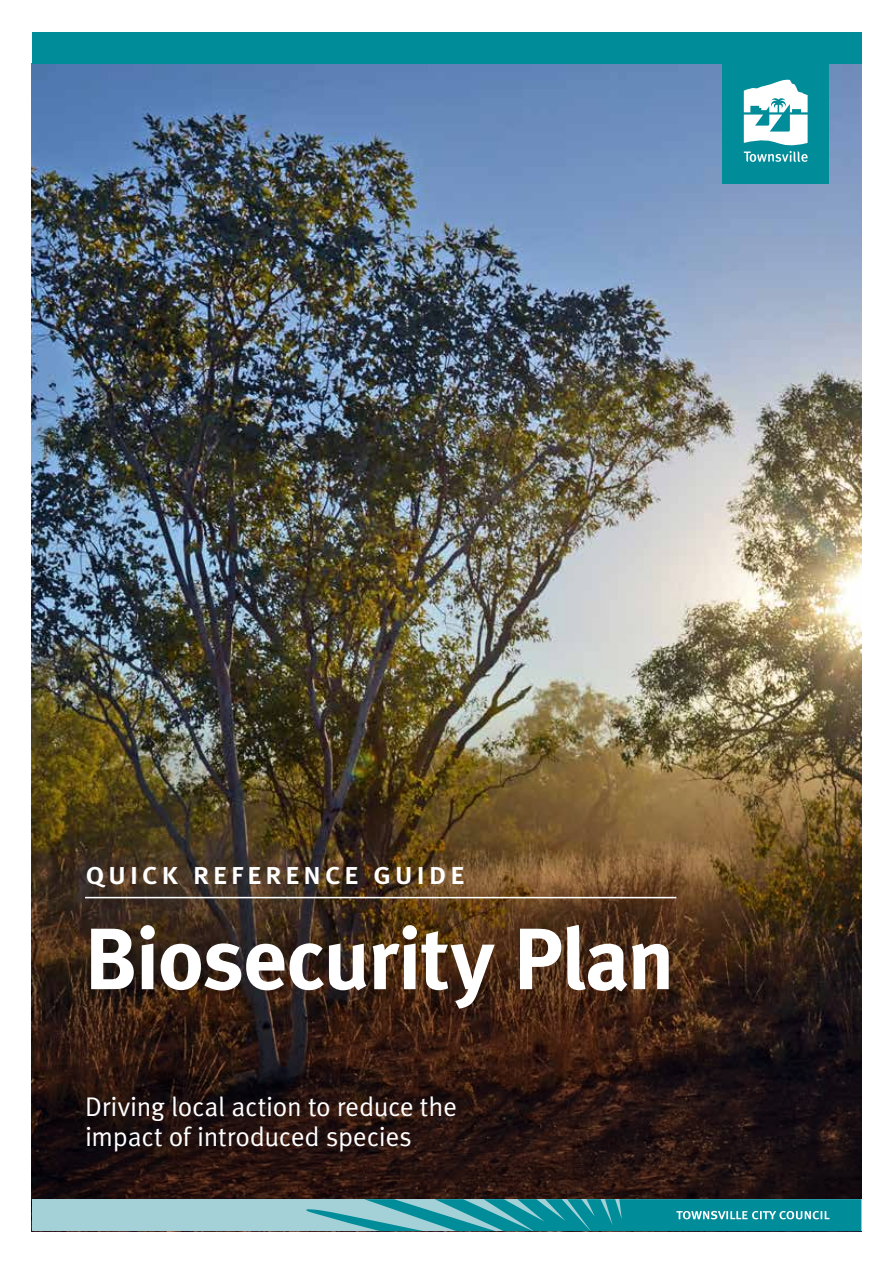
<style>
.page{position:relative;width:893px;height:1263px;background:#fff}
.page>*{position:absolute;margin:0;border:0;box-sizing:border-box;transform-origin:0 0}
.t1{font:700 87px "Meta";letter-spacing:-.02em;color:#fff}
.t2{font:31.35px "Meta Medium Caps";letter-spacing:.095em;color:#fff}
.t3{font:27px/30px "Meta Normal";letter-spacing:-.01em;color:#fff}
</style>
<div class="page">
<img style="left:32px;top:64px;width:829px;height:643px">
<img style="left:32px;top:707px;width:829px;height:492px">
<hr style="left:85px;top:897px;width:591px;height:1px;background:#fff">
<div style="left:32px;top:32px;width:829px;height:32px;background:#008c99"></div>
<div style="left:722px;top:32px;width:107px;height:151px;background:#008c99"></div>
<svg style="left:744px;top:80px;width:64px;height:82px"></svg>
<div style="left:32px;top:1199px;width:829px;height:32px;background:#a3d1d7"></div>
<svg style="left:306px;top:1199px;width:555px;height:32px"></svg>
<p class="t2" style="left:85px;top:854px;width:381px">quick reference guide</p>
<h1 class="t1" style="left:85px;top:907px;width:591px">Biosecurity Plan</h1>
<p class="t3" style="left:85px;top:1091px;width:373px">Driving local action to reduce the impact of introduced species</p>
</div>
